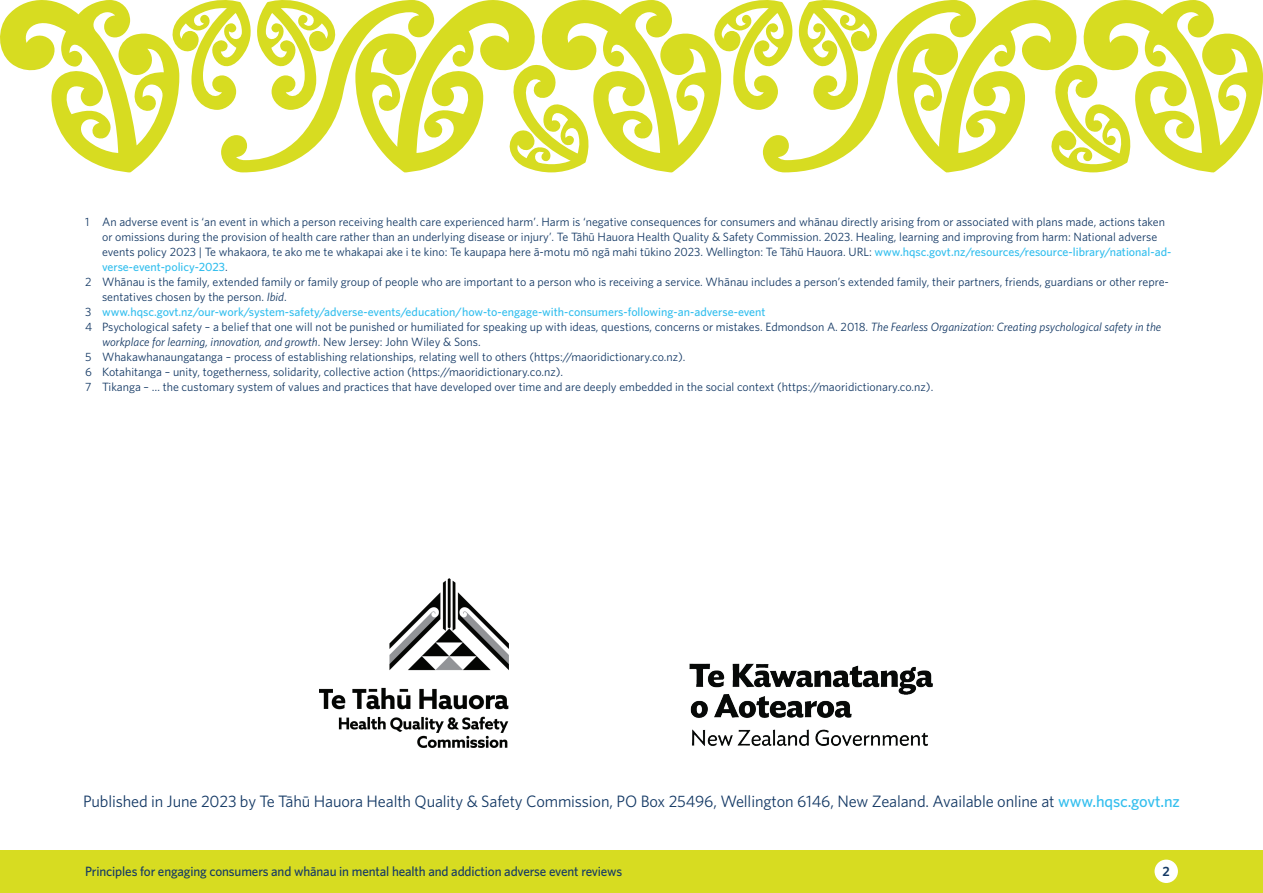
<style>
.page{position:relative;width:1263px;height:893px;background:#fff}
.page>*{position:absolute;margin:0;border:0;box-sizing:border-box;transform-origin:0 0}
.t1{font:16.5px "Whitney";letter-spacing:-.01em;color:#143965}
.t2{font:500 13.5px "Whitney";letter-spacing:-.01em;color:#143965}
.t3{font:600 13.5px "Whitney";color:#143965}
.t4{font:12px "Whitney";color:#143965}
.t5{font:500 12px "Whitney";color:#32beee}
.t6{font:italic 12px "Whitney";color:#143965}
.s1{font-weight:500;color:#32beee}
.s2{font-weight:400;color:#143965}
.s3{font-style:italic}
.s4{font-style:normal}
</style>
<div class="page">
<div style="left:0;top:850px;width:1263px;height:43px;background:#d7dc21"></div>
<div style="left:1154px;top:860px;width:24px;height:23px;background:#fff;border-radius:50%"></div>
<svg style="left:0;top:0;width:1263px;height:172px"></svg>
<img style="left:320px;top:578px;width:189px;height:169px">
<img style="left:689px;top:663px;width:244px;height:83px">
<p class="t4" style="left:85px;top:214px;width:1081px">1 An adverse event is ‘an event in which a person receiving health care experienced harm’. Harm is ‘negative consequences for consumers and whānau directly arising from or associated with plans made, actions taken</p>
<p class="t4" style="left:102px;top:229px;width:1057px">or omissions during the provision of health care rather than an underlying disease or injury’. Te Tāhū Hauora Health Quality &amp; Safety Commission. 2023. Healing, learning and improving from harm: National adverse</p>
<p class="t4" style="left:102px;top:244px;width:1071px">events policy 2023 | Te whakaora, te ako me te whakapai ake i te kino: Te kaupapa here ā-motu mō ngā mahi tūkino 2023. Wellington: Te Tāhū Hauora. URL: <span class="s1">www.hqsc.govt.nz/resources/resource-library/national-ad-</span></p>
<p class="t5" style="left:102px;top:259px;width:127px">verse-event-policy-2023<span class="s2">.</span></p>
<p class="t4" style="left:85px;top:274px;width:1085px">2 Whānau is the family, extended family or family group of people who are important to a person who is receiving a service. Whānau includes a person’s extended family, their partners, friends, guardians or other repre-</p>
<p class="t4" style="left:102px;top:289px;width:186px">sentatives chosen by the person. <span class="s3">Ibid</span>.</p>
<p class="t5" style="left:85px;top:304px;width:682px"><span class="s2">3</span> www.hqsc.govt.nz/our-work/system-safety/adverse-events/education/how-to-engage-with-consumers-following-an-adverse-event</p>
<p class="t4" style="left:85px;top:319px;width:1078px">4 Psychological safety – a belief that one will not be punished or humiliated for speaking up with ideas, questions, concerns or mistakes. Edmondson A. 2018. <span class="s3">The Fearless Organization: Creating psychological safety in the</span></p>
<p class="t6" style="left:102px;top:334px;width:380px">workplace for learning, innovation, and growth<span class="s4">. New Jersey: John Wiley &amp; Sons.</span></p>
<p class="t4" style="left:85px;top:349px;width:602px">5 Whakawhanaungatanga – process of establishing relationships, relating well to others (https://maoridictionary.co.nz).</p>
<p class="t4" style="left:85px;top:364px;width:480px">6 Kotahitanga – unity, togetherness, solidarity, collective action (https://maoridictionary.co.nz).</p>
<p class="t4" style="left:85px;top:379px;width:850px">7 Tikanga – … the customary system of values and practices that have developed over time and are deeply embedded in the social context (https://maoridictionary.co.nz).</p>
<h1 class="t1" style="left:83px;top:790px;width:1098px">Published in June 2023 by Te Tāhū Hauora Health Quality &amp; Safety Commission, PO Box 25496, Wellington 6146, New Zealand. Available online at <span class="s1">www.hqsc.govt.nz</span></h1>
<p class="t2" style="left:85px;top:862px;width:539px">Principles for engaging consumers and whānau in mental health and addiction adverse event reviews</p>
<p class="t3" style="left:1162px;top:862px;width:9px">2</p>
</div>
